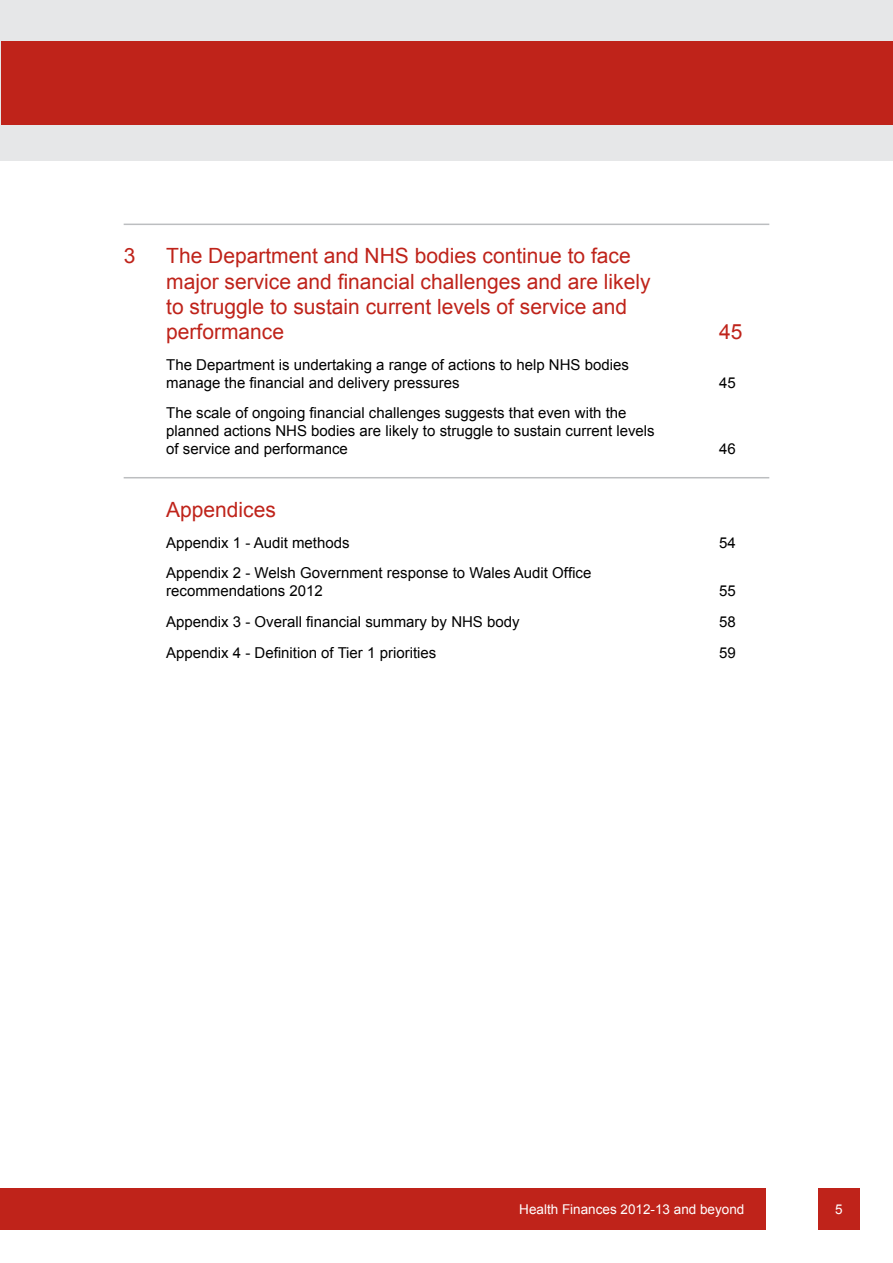
<style>
.page{position:relative;width:893px;height:1263px;background:#fff}
.page>*{position:absolute;margin:0;border:0;box-sizing:border-box;transform-origin:0 0}
.t1{font:21px/25.2px "Arial";color:#bf231a}
.t2{font:15px/18px "Arial";color:#000}
.t3{font:13.5px "Arial";color:#fff}
</style>
<div class="page">
<div style="left:0;top:0;width:893px;height:161px;background:#e6e7e8"></div>
<div style="left:2px;top:41px;width:891px;height:84px;background:#bf231a"></div>
<div style="left:0;top:1188px;width:766px;height:41px;background:#bf231a"></div>
<div style="left:818px;top:1188px;width:41px;height:41px;background:#bf231a"></div>
<hr style="left:124px;top:224px;width:645px;height:1px;background:#bcbec0">
<hr style="left:124px;top:477px;width:645px;height:1px;background:#bcbec0">
<h1 class="t1" style="left:124px;top:244px;width:13px">3</h1>
<h1 class="t1" style="left:166px;top:244px;width:486px">The Department and NHS bodies continue to face major service and financial challenges and are likely to struggle to sustain current levels of service and performance</h1>
<p class="t2" style="left:166px;top:356px;width:464px">The Department is undertaking a range of actions to help NHS bodies manage the financial and delivery pressures</p>
<p class="t2" style="left:166px;top:404px;width:490px">The scale of ongoing financial challenges suggests that even with the planned actions NHS bodies are likely to struggle to sustain current levels of service and performance</p>
<h1 class="t1" style="left:719px;top:319px;width:25px">45</h1>
<p class="t2" style="left:719px;top:374px;width:18px">45</p>
<p class="t2" style="left:719px;top:440px;width:18px">46</p>
<h1 class="t1" style="left:166px;top:497px;width:111px">Appendices</h1>
<p class="t2" style="left:166px;top:533px;width:185px">Appendix 1 - Audit methods</p>
<p class="t2" style="left:719px;top:533px;width:18px">54</p>
<p class="t2" style="left:166px;top:564px;width:427px">Appendix 2 - Welsh Government response to Wales Audit Office recommendations 2012</p>
<p class="t2" style="left:719px;top:582px;width:18px">55</p>
<p class="t2" style="left:166px;top:613px;width:355px">Appendix 3 - Overall financial summary by NHS body</p>
<p class="t2" style="left:719px;top:613px;width:18px">58</p>
<p class="t2" style="left:166px;top:644px;width:272px">Appendix 4 - Definition of Tier 1 priorities</p>
<p class="t2" style="left:719px;top:644px;width:18px">59</p>
<p class="t3" style="left:519px;top:1200px;width:227px">Health Finances 2012-13 and beyond</p>
<p class="t3" style="left:835px;top:1200px;width:9px">5</p>
</div>
